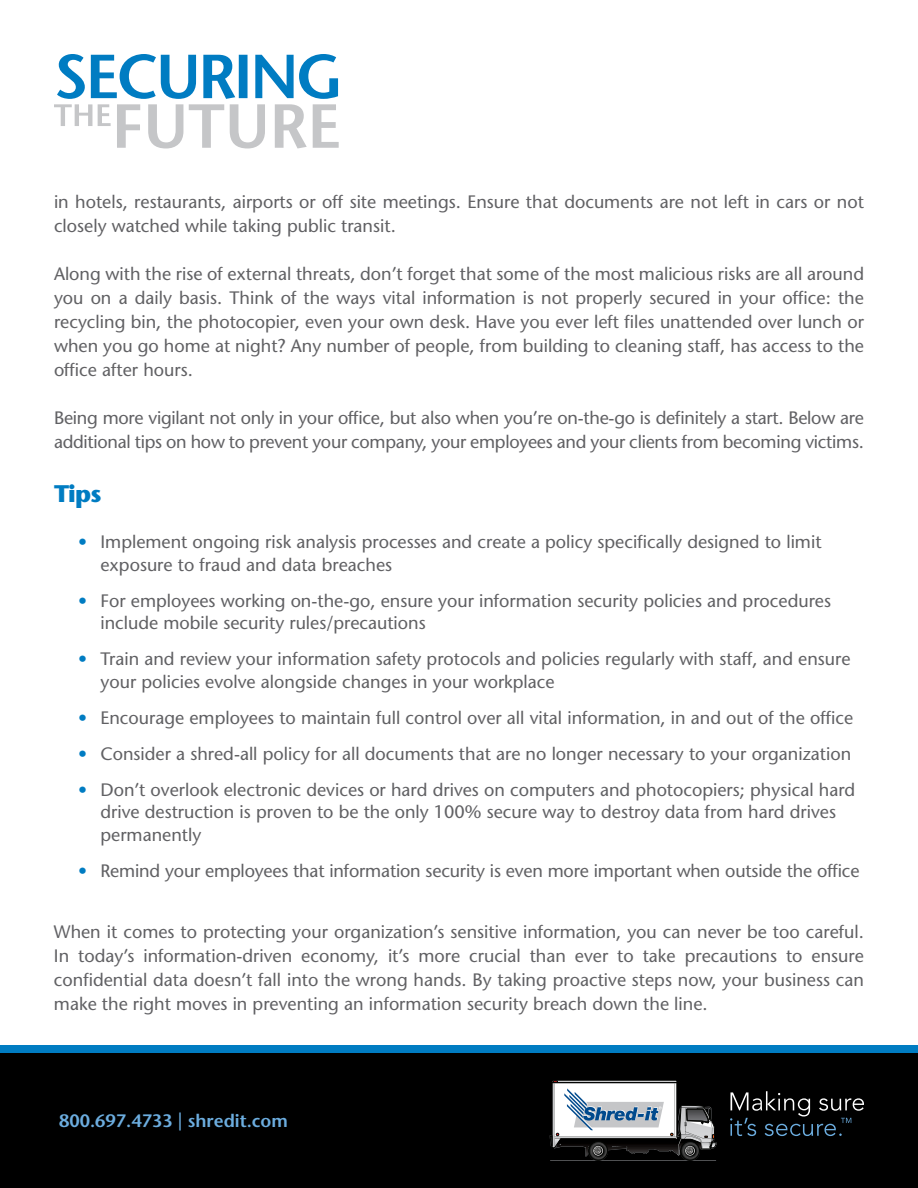
<style>
.page{position:relative;width:918px;height:1188px;background:#fff}
.page>*{position:absolute;margin:0;border:0;box-sizing:border-box;transform-origin:0 0}
.t1{font:700 24px "Stone Sans Std";color:#007cc2}
.t2{font:500 18px/24px "Stone Sans Std";color:#616164}
.t3{font:600 18px "Stone Sans Std";color:#6caddf}
.s1{color:#007cc2}
</style>
<div class="page">
<svg style="left:54px;top:54px;width:285px;height:94px"></svg>
<div style="left:0;top:1053px;width:918px;height:135px;background:#000"></div>
<div style="left:0;top:1045px;width:918px;height:8px;background:#007cc2"></div>
<hr style="left:550px;top:1161px;width:166px;height:1px;background:#6c6d70">
<svg style="left:730px;top:1091px;width:134px;height:45px"></svg>
<svg style="left:550px;top:1080px;width:167px;height:81px"></svg>
<p class="t2" style="left:54px;top:189px;width:812px">in hotels, restaurants, airports or off site meetings. Ensure that documents are not left in cars or not closely watched while taking public transit.</p>
<p class="t2" style="left:54px;top:261px;width:812px;text-align:justify">Along with the rise of external threats, don’t forget that some of the most malicious risks are all around you on a daily basis. Think of the ways vital information is not properly secured in your office: the recycling bin, the photocopier, even your own desk. Have you ever left files unattended over lunch or when you go home at night? Any number of people, from building to cleaning staff, has access to the office after hours.</p>
<p class="t2" style="left:54px;top:405px;width:812px">Being more vigilant not only in your office, but also when you’re on-the-go is definitely a start. Below are additional tips on how to prevent your company, your employees and your clients from becoming victims.</p>
<h1 class="t1" style="left:54px;top:479px;width:49px">Tips</h1>
<p class="t2" style="left:100px;top:531px;width:723px;line-height:22.5px;text-indent:-22px"><span class="s1">•</span> Implement ongoing risk analysis processes and create a policy specifically designed to limit exposure to fraud and data breaches</p>
<p class="t2" style="left:100px;top:589px;width:732px;line-height:22.5px;text-indent:-22px"><span class="s1">•</span> For employees working on-the-go, ensure your information security policies and procedures include mobile security rules/precautions</p>
<p class="t2" style="left:100px;top:648px;width:752px;line-height:22.5px;text-indent:-22px"><span class="s1">•</span> Train and review your information safety protocols and policies regularly with staff, and ensure your policies evolve alongside changes in your workplace</p>
<p class="t2" style="left:78px;top:705px;width:777px"><span class="s1">•</span> Encourage employees to maintain full control over all vital information, in and out of the office</p>
<p class="t2" style="left:78px;top:741px;width:775px"><span class="s1">•</span> Consider a shred-all policy for all documents that are no longer necessary to your organization</p>
<p class="t2" style="left:101px;top:778px;width:756px;line-height:22.5px;text-indent:-22px"><span class="s1">•</span> Don’t overlook electronic devices or hard drives on computers and photocopiers; physical hard drive destruction is proven to be the only 100% secure way to destroy data from hard drives permanently</p>
<p class="t2" style="left:78px;top:858px;width:783px"><span class="s1">•</span> Remind your employees that information security is even more important when outside the office</p>
<p class="t2" style="left:54px;top:920px;width:812px;text-align:justify">When it comes to protecting your organization’s sensitive information, you can never be too careful.<br>In today’s information-driven economy, it’s more crucial than ever to take precautions to ensure confidential data doesn’t fall into the wrong hands. By taking proactive steps now, your business can make the right moves in preventing an information security breach down the line.</p>
<p class="t3" style="left:59px;top:1110px;width:230px">800.697.4733 | shredit.com</p>
</div>
